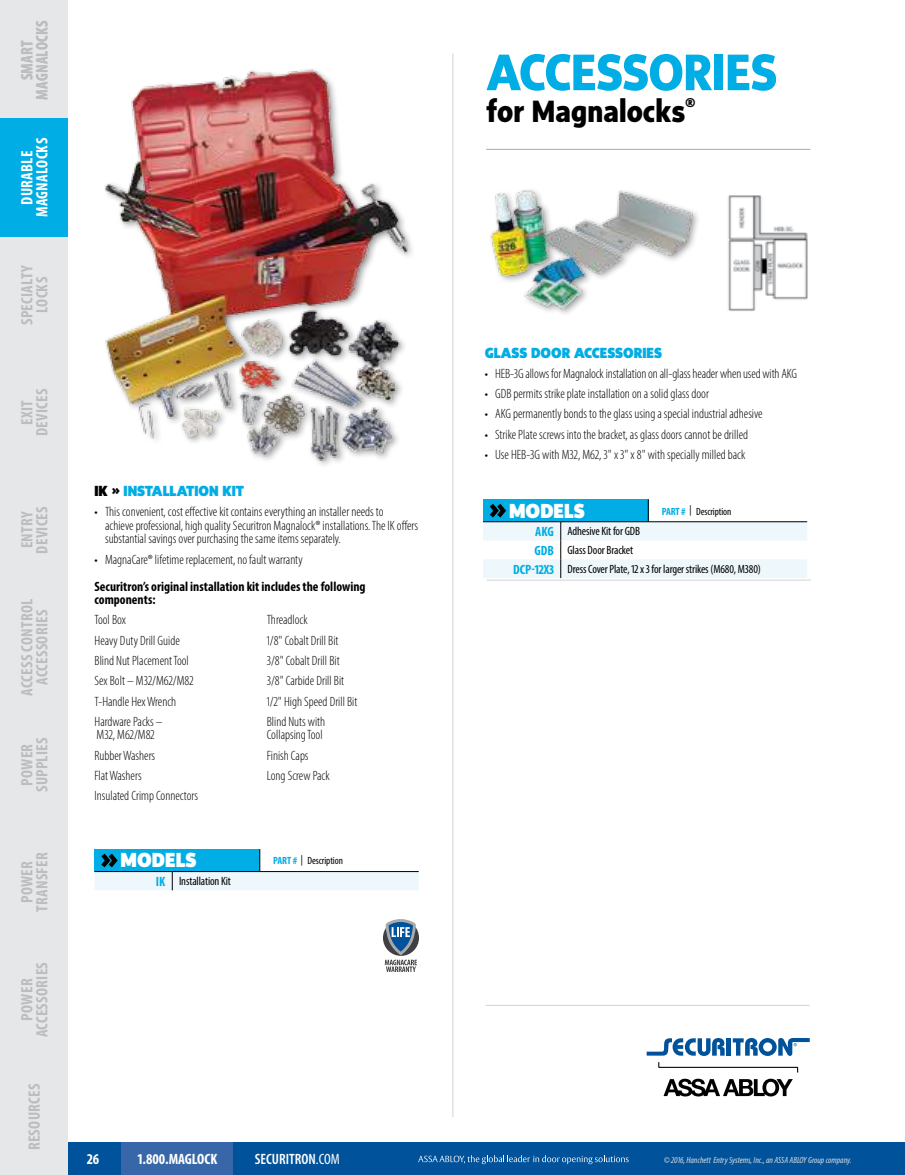
<style>
.page{position:relative;width:905px;height:1175px;background:#fff}
.page>*{position:absolute;margin:0;border:0;box-sizing:border-box;transform-origin:0 0}
.t1{font:800 52.5px "Sense";letter-spacing:-.015em;color:#00ade4}
.t2{font:800 31.5px "Sense";letter-spacing:.005em;color:#000}
.t3{font:900 20.85px "Sense";color:#fff}
.t4{font:700 condensed 16.5px/15px "Myriad Pro";letter-spacing:.015em;color:#bbbdc0;text-align:center}
.t5{font:700 condensed 16.5px/15px "Myriad Pro";letter-spacing:.015em;color:#fff;text-align:center}
.t6{font:900 15px "Sense";color:#00ade4}
.t7{font:700 condensed 15px "Myriad Pro";color:#fff}
.t8{font:600 condensed 15px "Myriad Pro";color:#fff}
.t9{font:300 condensed 13.5px/20.2px "Myriad Pro";color:#000}
.t10{font:700 condensed 13.5px/13.5px "Myriad Pro";color:#000}
.t11{font:800 13.05px "Sense";color:#000}
.t12{font:condensed 12px "Myriad Pro";letter-spacing:-.01em;color:#000}
.t13{font:condensed 10.5px "Myriad Pro";letter-spacing:-.01em;color:#000}
.t14{font:italic condensed 9px "Myriad Pro";color:#dbdcde}
.s1{color:#000}
.s2{font-weight:700;color:#00ade4}
.s3{font-weight:700;font-size:13.5px;color:#00ade4}
.s4{font-weight:400}
</style>
<div class="page">
<div style="left:65px;top:1141px;width:839px;height:33px;background:#00529b"></div>
<div style="left:122px;top:1141px;width:111px;height:33px;background:#3767a9"></div>
<svg style="left:418px;top:1155px;width:210px;height:9px"></svg>
<div style="left:0;top:0;width:68px;height:1174px;background:#e6e7e8"></div>
<div style="left:0;top:118px;width:68px;height:119px;background:#00ade4"></div>
<hr style="left:452px;top:54px;width:1px;height:1063px;background:#d1d2d4">
<hr style="left:485px;top:1005px;width:324px;height:1px;background:#d1d2d4">
<svg style="left:658px;top:1062px;width:140px;height:10px"></svg>
<svg style="left:663px;top:1078px;width:129px;height:18px"></svg>
<div style="left:726px;top:1038px;width:5px;height:17px;background:#00529b"></div>
<svg style="left:646px;top:1038px;width:78px;height:18px"></svg>
<svg style="left:732px;top:1038px;width:77px;height:18px"></svg>
<hr style="left:486px;top:149px;width:324px;height:1px;background:#a7a9ab">
<img style="left:105px;top:69px;width:307px;height:392px">
<hr style="left:487px;top:579px;width:324px;height:1px;background:#d1d2d4">
<hr style="left:260px;top:871px;width:159px;height:1px;background:#000">
<svg style="left:94px;top:849px;width:324px;height:41px"></svg>
<div style="left:383px;top:919px;width:36px;height:36px;background:#404042;border-radius:50%"></div>
<svg style="left:385px;top:919px;width:32px;height:53px"></svg>
<svg style="left:483px;top:499px;width:324px;height:79px"></svg>
<img style="left:490px;top:190px;width:208px;height:120px">
<img style="left:728px;top:195px;width:80px;height:116px">
<p class="t4" style="left:19px;top:100px;width:81px;rotate:-90deg">SMART<br>MAGNALOCKS</p>
<p class="t5" style="left:19px;top:217px;width:81px;rotate:-90deg">DURABLE<br>MAGNALOCKS</p>
<p class="t4" style="left:19px;top:325px;width:62px;rotate:-90deg">SPECIALTY<br>LOCKS</p>
<p class="t4" style="left:19px;top:436px;width:49px;rotate:-90deg">EXIT<br>DEVICES</p>
<p class="t4" style="left:19px;top:553px;width:49px;rotate:-90deg">ENTRY<br>DEVICES</p>
<p class="t4" style="left:19px;top:696px;width:98px;rotate:-90deg">ACCESS CONTROL<br>ACCESSORIES</p>
<p class="t4" style="left:19px;top:792px;width:56px;rotate:-90deg">POWER<br>SUPPLIES</p>
<p class="t4" style="left:19px;top:912px;width:61px;rotate:-90deg">POWER<br>TRANSFER</p>
<p class="t4" style="left:19px;top:1037px;width:77px;rotate:-90deg">POWER<br>ACCESSORIES</p>
<p class="t4" style="left:27px;top:1150px;width:68px;rotate:-90deg">RESOURCES</p>
<h1 class="t1" style="left:486px;top:42px;width:293px">ACCESSORIES</h1>
<h2 class="t2" style="left:486px;top:94px;width:200px">for Magnalocks</h2>
<p class="t11" style="left:685px;top:95px;width:12px">®</p>
<p class="t6" style="left:94px;top:482px;width:151px"><span class="s1">IK »</span> INSTALLATION KIT</p>
<p class="t9" style="left:105px;top:505px;width:314px;line-height:13.5px;text-indent:-11px">• This convenient, cost effective kit contains everything an installer needs to<br>achieve professional, high quality Securitron Magnalock® installations. The IK offers substantial savings over purchasing the same items separately.</p>
<p class="t9" style="left:94px;top:549px;width:210px">• MagnaCare® lifetime replacement, no fault warranty</p>
<p class="t10" style="left:94px;top:579px;width:272px">Securitron’s original installation kit includes the following components:</p>
<p class="t9" style="left:94px;top:610px;width:100px">Tool Box<br>Heavy Duty Drill Guide<br>Blind Nut Placement Tool<br>Sex Bolt – M32/M62/M82<br>T-Handle Hex Wrench<br>Hardware Packs –</p>
<p class="t9" style="left:94px;top:724px;width:105px">M32, M62/M82<br>Rubber Washers<br>Flat Washers<br>Insulated Crimp Connectors</p>
<p class="t9" style="left:267px;top:610px;width:92px">Threadlock<br>1/8" Cobalt Drill Bit<br>3/8" Cobalt Drill Bit<br>3/8" Carbide Drill Bit<br>1/2" High Speed Drill Bit<br>Blind Nuts with</p>
<p class="t9" style="left:267px;top:724px;width:65px">Collapsing Tool<br>Finish Caps<br>Long Screw Pack</p>
<h3 class="t3" style="left:120px;top:848px;width:77px">MODELS</h3>
<p class="t13" style="left:273px;top:854px;width:71px"><span class="s2">PART #</span> | Description</p>
<p class="t12" style="left:156px;top:873px;width:77px"><span class="s3">IK</span> Installation Kit</p>
<p class="t6" style="left:484px;top:344px;width:179px">GLASS DOOR ACCESSORIES</p>
<p class="t9" style="left:484px;top:363px;width:314px">• HEB-3G allows for Magnalock installation on all-glass header when used with AKG</p>
<p class="t9" style="left:484px;top:383px;width:226px">• GDB permits strike plate installation on a solid glass door</p>
<p class="t9" style="left:484px;top:404px;width:279px">• AKG permanently bonds to the glass using a special industrial adhesive</p>
<p class="t9" style="left:484px;top:424px;width:265px">• Strike Plate screws into the bracket, as glass doors cannot be drilled</p>
<p class="t9" style="left:484px;top:444px;width:262px">• Use HEB-3G with M32, M62, 3" x 3" x 8" with specially milled back</p>
<h3 class="t3" style="left:509px;top:498px;width:77px">MODELS</h3>
<p class="t13" style="left:661px;top:504px;width:71px"><span class="s2">PART #</span> | Description</p>
<p class="t12" style="left:535px;top:524px;width:106px"><span class="s3">AKG</span> Adhesive Kit for GDB</p>
<p class="t12" style="left:534px;top:542px;width:100px"><span class="s3">GDB</span> Glass Door Bracket</p>
<p class="t12" style="left:513px;top:561px;width:249px"><span class="s3">DCP-12X3</span> Dress Cover Plate, 12 x 3 for larger strikes (M680, M380)</p>
<p class="t7" style="left:87px;top:1149px;width:14px">26</p>
<p class="t7" style="left:138px;top:1149px;width:81px">1.800.MAGLOCK</p>
<p class="t8" style="left:255px;top:1149px;width:86px">SECURITRON<span class="s4">.COM</span></p>
<p class="t14" style="left:664px;top:1154px;width:189px">© 2016, Hanchett Entry Systems, Inc., an ASSA ABLOY Group company.</p>
</div>
